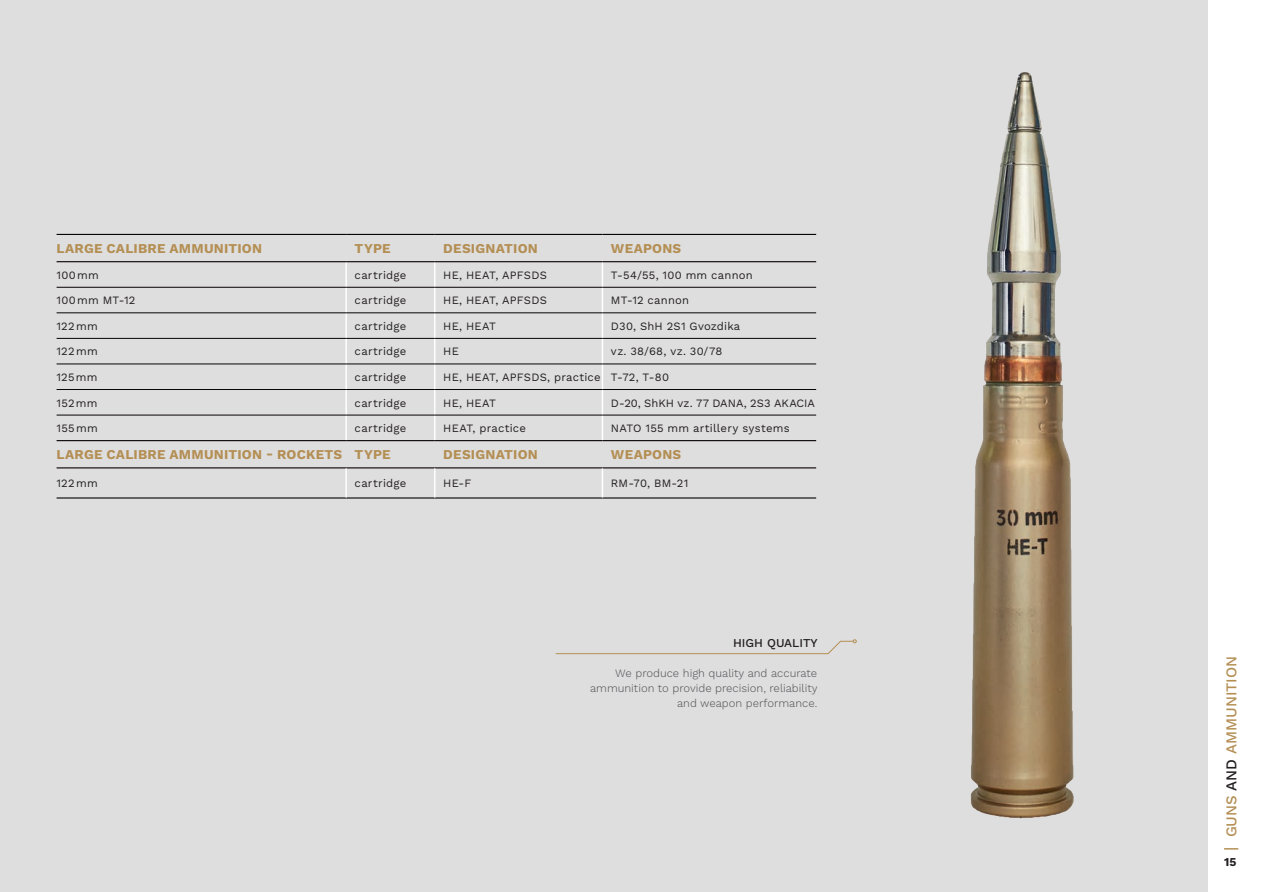
<style>
.page{position:relative;width:1263px;height:892px;background:#fff}
.page>*{position:absolute;margin:0;border:0;box-sizing:border-box;transform-origin:0 0}
.t1{font:500 15px "Work Sans";color:#b48f54}
.t2{font:700 13.5px "Work Sans";letter-spacing:.015em;color:#b48f54}
.t3{font:500 12px "Work Sans";color:#231f20}
.t4{font:700 12px "Work Sans";color:#231f20}
.t5{font:11.25px "Work Sans";letter-spacing:.02em;color:#231f20}
.t6{font:300 11.25px/15px "Work Sans";color:#57585a;text-align:right}
.t7{font:11.25px "Work Sans";color:#231f20}
.s1{color:#231f20}
</style>
<div class="page">
<svg style="left:1224px;top:848px;width:14px;height:1px"></svg>
<div style="left:0;top:0;width:1208px;height:892px;background:#dededf"></div>
<svg style="left:346px;top:262px;width:470px;height:235px"></svg>
<hr style="left:345px;top:262px;width:2px;height:25px;background:#fff">
<hr style="left:345px;top:287px;width:2px;height:26px;background:#fff">
<hr style="left:345px;top:313px;width:2px;height:25px;background:#fff">
<hr style="left:345px;top:339px;width:2px;height:25px;background:#fff">
<hr style="left:345px;top:364px;width:2px;height:25px;background:#fff">
<hr style="left:345px;top:390px;width:2px;height:25px;background:#fff">
<hr style="left:345px;top:415px;width:2px;height:25px;background:#fff">
<svg style="left:434px;top:262px;width:1px;height:178px"></svg>
<svg style="left:602px;top:262px;width:1px;height:178px"></svg>
<hr style="left:57px;top:287px;width:289px;height:1px;background:#080304">
<hr style="left:346px;top:287px;width:89px;height:1px;background:#080304">
<hr style="left:435px;top:287px;width:167px;height:1px;background:#080304">
<hr style="left:602px;top:287px;width:214px;height:1px;background:#080304">
<hr style="left:57px;top:313px;width:289px;height:1px;background:#080304">
<hr style="left:346px;top:313px;width:89px;height:1px;background:#080304">
<hr style="left:435px;top:313px;width:167px;height:1px;background:#080304">
<hr style="left:602px;top:313px;width:214px;height:1px;background:#080304">
<hr style="left:57px;top:338px;width:289px;height:1px;background:#080304">
<hr style="left:346px;top:338px;width:89px;height:1px;background:#080304">
<hr style="left:435px;top:338px;width:167px;height:1px;background:#080304">
<hr style="left:602px;top:338px;width:214px;height:1px;background:#080304">
<hr style="left:57px;top:364px;width:289px;height:1px;background:#080304">
<hr style="left:346px;top:364px;width:89px;height:1px;background:#080304">
<hr style="left:435px;top:364px;width:167px;height:1px;background:#080304">
<hr style="left:602px;top:364px;width:214px;height:1px;background:#080304">
<hr style="left:57px;top:389px;width:289px;height:1px;background:#080304">
<hr style="left:346px;top:389px;width:89px;height:1px;background:#080304">
<hr style="left:435px;top:389px;width:167px;height:1px;background:#080304">
<hr style="left:602px;top:389px;width:214px;height:1px;background:#080304">
<hr style="left:57px;top:415px;width:289px;height:1px;background:#080304">
<hr style="left:346px;top:415px;width:89px;height:1px;background:#080304">
<hr style="left:435px;top:415px;width:167px;height:1px;background:#080304">
<hr style="left:602px;top:415px;width:214px;height:1px;background:#080304">
<hr style="left:57px;top:234px;width:289px;height:1px;background:#080304">
<hr style="left:346px;top:234px;width:89px;height:1px;background:#080304">
<hr style="left:435px;top:234px;width:167px;height:1px;background:#080304">
<hr style="left:602px;top:234px;width:214px;height:1px;background:#080304">
<hr style="left:57px;top:261px;width:289px;height:1px;background:#080304">
<hr style="left:346px;top:261px;width:89px;height:1px;background:#080304">
<hr style="left:435px;top:261px;width:167px;height:1px;background:#080304">
<hr style="left:602px;top:261px;width:214px;height:1px;background:#080304">
<hr style="left:57px;top:440px;width:289px;height:1px;background:#080304">
<hr style="left:346px;top:440px;width:89px;height:1px;background:#080304">
<hr style="left:435px;top:440px;width:167px;height:1px;background:#080304">
<hr style="left:602px;top:440px;width:214px;height:1px;background:#080304">
<hr style="left:57px;top:467px;width:289px;height:1px;background:#080304">
<hr style="left:346px;top:467px;width:89px;height:1px;background:#080304">
<hr style="left:435px;top:467px;width:167px;height:1px;background:#080304">
<hr style="left:602px;top:467px;width:214px;height:1px;background:#080304">
<hr style="left:57px;top:497px;width:289px;height:2px;background:#080304">
<hr style="left:346px;top:497px;width:89px;height:2px;background:#080304">
<hr style="left:435px;top:497px;width:167px;height:2px;background:#080304">
<hr style="left:602px;top:497px;width:214px;height:2px;background:#080304">
<hr style="left:345px;top:468px;width:2px;height:29px;background:#fff">
<svg style="left:434px;top:468px;width:1px;height:29px"></svg>
<svg style="left:602px;top:468px;width:1px;height:29px"></svg>
<img style="left:970px;top:72px;width:103px;height:746px">
<svg style="left:555px;top:639px;width:301px;height:15px"></svg>
<p class="t2" style="left:57px;top:241px;width:207px">LARGE CALIBRE AMMUNITION</p>
<p class="t2" style="left:355px;top:241px;width:37px">TYPE</p>
<p class="t2" style="left:443px;top:241px;width:96px">DESIGNATION</p>
<p class="t2" style="left:611px;top:241px;width:72px">WEAPONS</p>
<p class="t5" style="left:57px;top:268px;width:44px">100mm</p>
<p class="t5" style="left:355px;top:268px;width:53px">cartridge</p>
<p class="t5" style="left:443px;top:268px;width:105px">HE, HEAT, APFSDS</p>
<p class="t5" style="left:611px;top:268px;width:143px">T-54/55, 100 mm cannon</p>
<p class="t5" style="left:57px;top:294px;width:80px">100mm MT-12</p>
<p class="t5" style="left:355px;top:294px;width:53px">cartridge</p>
<p class="t5" style="left:443px;top:294px;width:105px">HE, HEAT, APFSDS</p>
<p class="t5" style="left:611px;top:294px;width:80px">MT-12 cannon</p>
<p class="t5" style="left:57px;top:319px;width:43px">122mm</p>
<p class="t5" style="left:355px;top:319px;width:53px">cartridge</p>
<p class="t5" style="left:443px;top:319px;width:54px">HE, HEAT</p>
<p class="t5" style="left:611px;top:319px;width:131px">D30, ShH 2S1 Gvozdika</p>
<p class="t5" style="left:57px;top:345px;width:43px">122mm</p>
<p class="t5" style="left:355px;top:345px;width:53px">cartridge</p>
<p class="t5" style="left:443px;top:345px;width:17px">HE</p>
<p class="t5" style="left:611px;top:345px;width:113px">vz. 38/68, vz. 30/78</p>
<p class="t5" style="left:57px;top:371px;width:43px">125mm</p>
<p class="t5" style="left:355px;top:371px;width:53px">cartridge</p>
<p class="t5" style="left:443px;top:371px;width:227px">HE, HEAT, APFSDS, practice T-72, T-80</p>
<p class="t5" style="left:57px;top:396px;width:43px">152mm</p>
<p class="t5" style="left:355px;top:396px;width:53px">cartridge</p>
<p class="t5" style="left:443px;top:396px;width:54px">HE, HEAT</p>
<p class="t7" style="left:611px;top:396px;width:206px">D-20, ShKH vz. 77 DANA, 2S3 AKACIA</p>
<p class="t5" style="left:57px;top:422px;width:43px">155mm</p>
<p class="t5" style="left:355px;top:422px;width:53px">cartridge</p>
<p class="t5" style="left:443px;top:422px;width:84px">HEAT, practice</p>
<p class="t5" style="left:611px;top:422px;width:180px">NATO 155 mm artillery systems</p>
<p class="t2" style="left:57px;top:447px;width:336px">LARGE CALIBRE AMMUNITION - ROCKETS TYPE</p>
<p class="t2" style="left:443px;top:447px;width:96px">DESIGNATION</p>
<p class="t2" style="left:611px;top:447px;width:72px">WEAPONS</p>
<p class="t5" style="left:57px;top:477px;width:43px">122mm</p>
<p class="t5" style="left:355px;top:477px;width:53px">cartridge</p>
<p class="t5" style="left:443px;top:477px;width:30px">HE-F</p>
<p class="t5" style="left:611px;top:477px;width:79px">RM-70, BM-21</p>
<p class="t3" style="left:733px;top:636px;width:86px">HIGH QUALITY</p>
<p class="t6" style="left:590px;top:667px;width:229px">We produce high quality and accurate ammunition to provide precision, reliability and weapon performance.</p>
<h1 class="t1" style="left:1222px;top:837px;width:183px;rotate:-90deg">GUNS <span class="s1">AND</span> AMMUNITION</h1>
<p class="t4" style="left:1224px;top:855px;width:14px">15</p>
</div>
